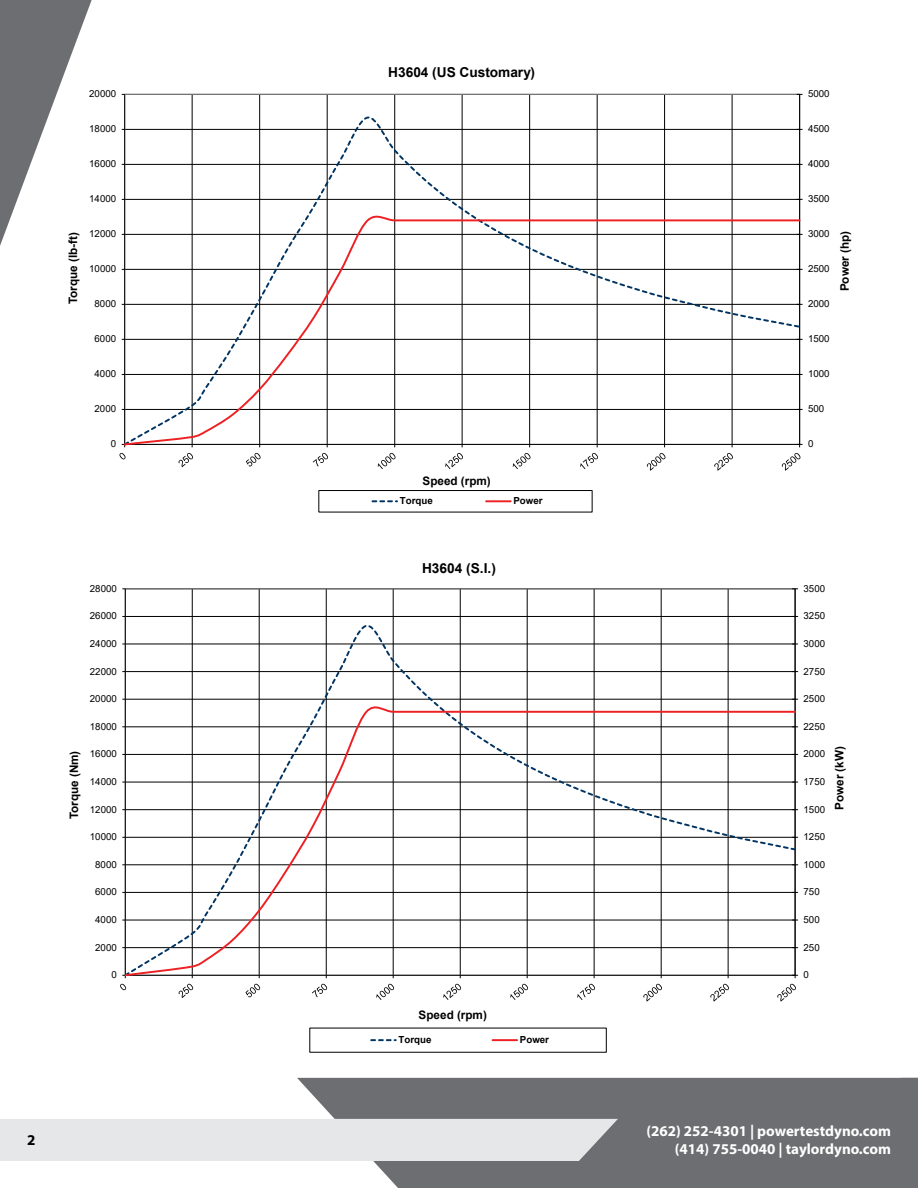
<style>
.page{position:relative;width:918px;height:1188px;background:#fff}
.page>*{position:absolute;margin:0;border:0;box-sizing:border-box;transform-origin:0 0}
.t1{font:700 15px/18px "Myriad Pro";color:#fff;text-align:right}
.t2{font:700 15px "Myriad Pro";color:#000}
.t3{font:700 13.65px "Arial";color:#000}
.t4{font:700 11.7px "Arial";color:#000}
.t5{font:9.75px "Arial";color:#000}
.t6{font:700 9.75px "Arial";letter-spacing:.005em;color:#000}
</style>
<div class="page">
<div style="left:297px;top:1078px;width:621px;height:110px;background:#6d6e71"></div>
<svg style="left:0;top:0;width:92px;height:246px"></svg>
<div style="left:0;top:1119px;width:618px;height:42px;background:#e6e7e8"></div>
<hr style="left:192px;top:94px;width:1px;height:350px;background:#000">
<hr style="left:259px;top:94px;width:1px;height:350px;background:#000">
<hr style="left:327px;top:94px;width:1px;height:350px;background:#000">
<hr style="left:394px;top:94px;width:1px;height:350px;background:#000">
<hr style="left:462px;top:94px;width:1px;height:350px;background:#000">
<hr style="left:529px;top:94px;width:1px;height:350px;background:#000">
<hr style="left:597px;top:94px;width:1px;height:350px;background:#000">
<hr style="left:664px;top:94px;width:1px;height:350px;background:#000">
<hr style="left:732px;top:94px;width:1px;height:350px;background:#000">
<hr style="left:799px;top:94px;width:1px;height:350px;background:#000">
<hr style="left:124px;top:94px;width:1px;height:350px;background:#000">
<svg style="left:125px;top:114px;width:675px;height:95px"></svg>
<svg style="left:125px;top:209px;width:675px;height:236px"></svg>
<svg style="left:119px;top:453px;width:7px;height:6px"></svg>
<svg style="left:178px;top:453px;width:15px;height:14px"></svg>
<svg style="left:246px;top:453px;width:15px;height:13px"></svg>
<svg style="left:313px;top:453px;width:15px;height:14px"></svg>
<svg style="left:378px;top:453px;width:18px;height:16px"></svg>
<svg style="left:445px;top:453px;width:18px;height:16px"></svg>
<svg style="left:513px;top:453px;width:18px;height:16px"></svg>
<svg style="left:580px;top:453px;width:18px;height:16px"></svg>
<svg style="left:647px;top:453px;width:19px;height:18px"></svg>
<svg style="left:714px;top:453px;width:19px;height:18px"></svg>
<svg style="left:782px;top:453px;width:19px;height:18px"></svg>
<div style="left:319px;top:490px;width:273px;height:22px;border:1px solid #000"></div>
<svg style="left:372px;top:500px;width:25px;height:2px"></svg>
<hr style="left:486px;top:500px;width:25px;height:2px;background:#ed2024">
<hr style="left:125px;top:616px;width:670px;height:1px;background:#000">
<hr style="left:192px;top:589px;width:1px;height:386px;background:#000">
<hr style="left:259px;top:589px;width:1px;height:386px;background:#000">
<hr style="left:326px;top:589px;width:1px;height:386px;background:#000">
<hr style="left:393px;top:589px;width:1px;height:386px;background:#000">
<hr style="left:460px;top:589px;width:1px;height:386px;background:#000">
<hr style="left:527px;top:589px;width:1px;height:386px;background:#000">
<hr style="left:594px;top:589px;width:1px;height:386px;background:#000">
<hr style="left:661px;top:589px;width:1px;height:386px;background:#000">
<hr style="left:728px;top:589px;width:1px;height:386px;background:#000">
<hr style="left:795px;top:589px;width:1px;height:386px;background:#000">
<hr style="left:125px;top:589px;width:1px;height:386px;background:#000">
<svg style="left:125px;top:622px;width:671px;height:77px"></svg>
<svg style="left:125px;top:699px;width:671px;height:277px"></svg>
<svg style="left:120px;top:984px;width:6px;height:6px"></svg>
<svg style="left:179px;top:984px;width:14px;height:14px"></svg>
<svg style="left:245px;top:984px;width:15px;height:13px"></svg>
<svg style="left:312px;top:984px;width:15px;height:13px"></svg>
<svg style="left:376px;top:984px;width:18px;height:16px"></svg>
<svg style="left:443px;top:984px;width:18px;height:16px"></svg>
<svg style="left:510px;top:984px;width:18px;height:16px"></svg>
<svg style="left:577px;top:984px;width:18px;height:16px"></svg>
<svg style="left:643px;top:984px;width:19px;height:18px"></svg>
<svg style="left:710px;top:984px;width:19px;height:18px"></svg>
<svg style="left:777px;top:984px;width:19px;height:18px"></svg>
<svg style="left:371px;top:1039px;width:25px;height:2px"></svg>
<hr style="left:493px;top:1039px;width:24px;height:2px;background:#ed2024">
<p class="t5" style="left:89px;top:87px;width:29px">20000</p>
<p class="t5" style="left:89px;top:122px;width:29px">18000</p>
<p class="t5" style="left:89px;top:157px;width:29px">16000</p>
<p class="t5" style="left:89px;top:192px;width:29px">14000</p>
<p class="t4" style="left:65px;top:304px;width:73px;rotate:-90deg">Torque (lb-ft)</p>
<p class="t5" style="left:89px;top:227px;width:29px">12000</p>
<p class="t5" style="left:89px;top:262px;width:29px">10000</p>
<p class="t5" style="left:95px;top:297px;width:23px">8000</p>
<p class="t5" style="left:95px;top:332px;width:23px">6000</p>
<p class="t5" style="left:95px;top:367px;width:23px">4000</p>
<p class="t5" style="left:95px;top:402px;width:23px">2000</p>
<p class="t5" style="left:111px;top:437px;width:7px">0</p>
<p class="t4" style="left:66px;top:819px;width:70px;rotate:-90deg">Torque (Nm)</p>
<p class="t5" style="left:90px;top:582px;width:29px">28000</p>
<p class="t5" style="left:90px;top:609px;width:29px">26000</p>
<p class="t5" style="left:90px;top:637px;width:29px">24000</p>
<p class="t5" style="left:90px;top:664px;width:29px">22000</p>
<p class="t5" style="left:90px;top:692px;width:29px">20000</p>
<p class="t5" style="left:90px;top:720px;width:29px">18000</p>
<p class="t5" style="left:90px;top:747px;width:29px">16000</p>
<p class="t5" style="left:90px;top:775px;width:29px">14000</p>
<p class="t5" style="left:90px;top:803px;width:29px">12000</p>
<p class="t5" style="left:90px;top:830px;width:29px">10000</p>
<p class="t5" style="left:95px;top:858px;width:23px">8000</p>
<p class="t5" style="left:95px;top:885px;width:23px">6000</p>
<p class="t5" style="left:95px;top:913px;width:23px">4000</p>
<p class="t5" style="left:95px;top:941px;width:23px">2000</p>
<p class="t5" style="left:111px;top:968px;width:7px">0</p>
<p class="t3" style="left:388px;top:63px;width:148px">H3604 (US Customary)</p>
<p class="t4" style="left:423px;top:473px;width:70px">Speed (rpm)</p>
<p class="t6" style="left:400px;top:494px;width:35px">Torque</p>
<p class="t6" style="left:513px;top:494px;width:31px">Power</p>
<p class="t3" style="left:422px;top:559px;width:75px">H3604 (S.I.)</p>
<p class="t4" style="left:419px;top:1007px;width:70px">Speed (rpm)</p>
<p class="t6" style="left:398px;top:1033px;width:35px">Torque</p>
<p class="t6" style="left:520px;top:1033px;width:31px">Power</p>
<p class="t5" style="left:808px;top:87px;width:23px">5000</p>
<p class="t5" style="left:808px;top:122px;width:23px">4500</p>
<p class="t5" style="left:808px;top:157px;width:23px">4000</p>
<p class="t5" style="left:808px;top:192px;width:23px">3500</p>
<p class="t5" style="left:808px;top:227px;width:23px">3000</p>
<p class="t5" style="left:808px;top:262px;width:23px">2500</p>
<p class="t5" style="left:808px;top:297px;width:23px">2000</p>
<p class="t4" style="left:836px;top:291px;width:62px;rotate:-90deg">Power (hp)</p>
<p class="t5" style="left:808px;top:332px;width:23px">1500</p>
<p class="t5" style="left:808px;top:367px;width:23px">1000</p>
<p class="t5" style="left:808px;top:402px;width:18px">500</p>
<p class="t5" style="left:808px;top:437px;width:7px">0</p>
<p class="t5" style="left:804px;top:582px;width:23px">3500</p>
<p class="t5" style="left:804px;top:609px;width:23px">3250</p>
<p class="t5" style="left:804px;top:637px;width:23px">3000</p>
<p class="t5" style="left:804px;top:665px;width:23px">2750</p>
<p class="t5" style="left:804px;top:692px;width:23px">2500</p>
<p class="t5" style="left:804px;top:720px;width:23px">2250</p>
<p class="t5" style="left:804px;top:747px;width:23px">2000</p>
<p class="t5" style="left:804px;top:775px;width:23px">1750</p>
<p class="t5" style="left:804px;top:803px;width:23px">1500</p>
<p class="t5" style="left:804px;top:830px;width:23px">1250</p>
<p class="t5" style="left:804px;top:858px;width:23px">1000</p>
<p class="t5" style="left:804px;top:885px;width:18px">750</p>
<p class="t5" style="left:804px;top:913px;width:18px">500</p>
<p class="t5" style="left:804px;top:941px;width:18px">250</p>
<p class="t5" style="left:804px;top:968px;width:7px">0</p>
<p class="t4" style="left:831px;top:810px;width:65px;rotate:-90deg">Power (kW)</p>
<h1 class="t2" style="left:27px;top:1130px;width:10px">2</h1>
<h1 class="t1" style="left:646px;top:1122px;width:246px">(262) 252-4301 | powertestdyno.com (414) 755-0040 | taylordyno.com</h1>
</div>
